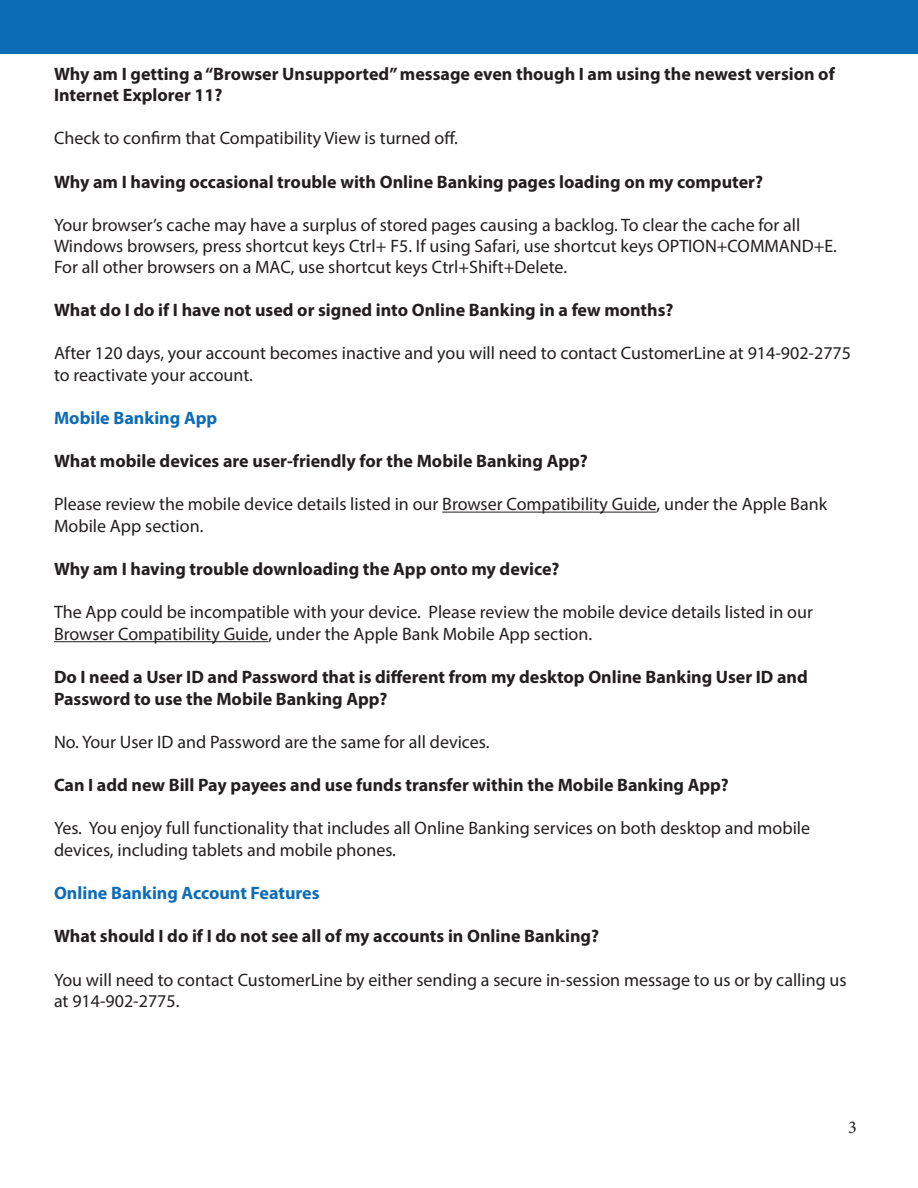
<style>
.page{position:relative;width:918px;height:1188px;background:#fff}
.page>*{position:absolute;margin:0;border:0;box-sizing:border-box;transform-origin:0 0}
.t1{font:18px/21.6px "Myriad Pro";color:#231f20}
.t2{font:700 18px/21.6px "Myriad Pro";color:#231f20}
.t3{font:700 18px "Myriad Pro";color:#0d6cb6}
.t4{font:18px "Minion Pro";color:#231f20}
</style>
<div class="page">
<div style="left:0;top:0;width:918px;height:54px;background:#0d6cb6"></div>
<hr style="left:442px;top:512px;width:215px;height:1px;background:#231f20">
<hr style="left:54px;top:641px;width:214px;height:1px;background:#231f20">
<p class="t2" style="left:54px;top:62px;width:782px">Why am I getting a “Browser Unsupported” message even though I am using the newest version of<br>Internet Explorer 11?</p>
<p class="t1" style="left:54px;top:127px;width:406px">Check to confirm that Compatibility View is turned off.</p>
<p class="t2" style="left:54px;top:170px;width:711px">Why am I having occasional trouble with Online Banking pages loading on my computer?</p>
<p class="t1" style="left:54px;top:214px;width:784px;line-height:21px">Your browser’s cache may have a surplus of stored pages causing a backlog. To clear the cache for all<br>Windows browsers, press shortcut keys Ctrl+ F5. If using Safari, use shortcut keys OPTION+COMMAND+E.<br>For all other browsers on a MAC, use shortcut keys Ctrl+Shift+Delete.</p>
<p class="t2" style="left:54px;top:298px;width:621px">What do I do if I have not used or signed into Online Banking in a few months?</p>
<p class="t1" style="left:54px;top:342px;width:799px">After 120 days, your account becomes inactive and you will need to contact CustomerLine at 914-902-2775 to reactivate your account.</p>
<p class="t3" style="left:54px;top:406px;width:165px">Mobile Banking App</p>
<p class="t2" style="left:54px;top:450px;width:535px">What mobile devices are user-friendly for the Mobile Banking App?</p>
<p class="t1" style="left:54px;top:493px;width:775px">Please review the mobile device details listed in our Browser Compatibility Guide, under the Apple Bank<br>Mobile App section.</p>
<p class="t2" style="left:54px;top:558px;width:507px">Why am I having trouble downloading the App onto my device?</p>
<p class="t1" style="left:54px;top:601px;width:760px">The App could be incompatible with your device. Please review the mobile device details listed in our<br>Browser Compatibility Guide, under the Apple Bank Mobile App section.</p>
<p class="t2" style="left:54px;top:666px;width:755px">Do I need a User ID and Password that is different from my desktop Online Banking User ID and<br>Password to use the Mobile Banking App?</p>
<p class="t1" style="left:54px;top:731px;width:437px">No. Your User ID and Password are the same for all devices.</p>
<p class="t2" style="left:54px;top:774px;width:676px">Can I add new Bill Pay payees and use funds transfer within the Mobile Banking App?</p>
<p class="t1" style="left:54px;top:817px;width:758px">Yes. You enjoy full functionality that includes all Online Banking services on both desktop and mobile devices, including tablets and mobile phones.</p>
<p class="t3" style="left:54px;top:881px;width:267px">Online Banking Account Features</p>
<p class="t2" style="left:54px;top:925px;width:547px">What should I do if I do not see all of my accounts in Online Banking?</p>
<p class="t1" style="left:54px;top:968px;width:794px">You will need to contact CustomerLine by either sending a secure in-session message to us or by calling us at 914-902-2775.</p>
<p class="t4" style="left:848px;top:1115px;width:10px">3</p>
</div>
